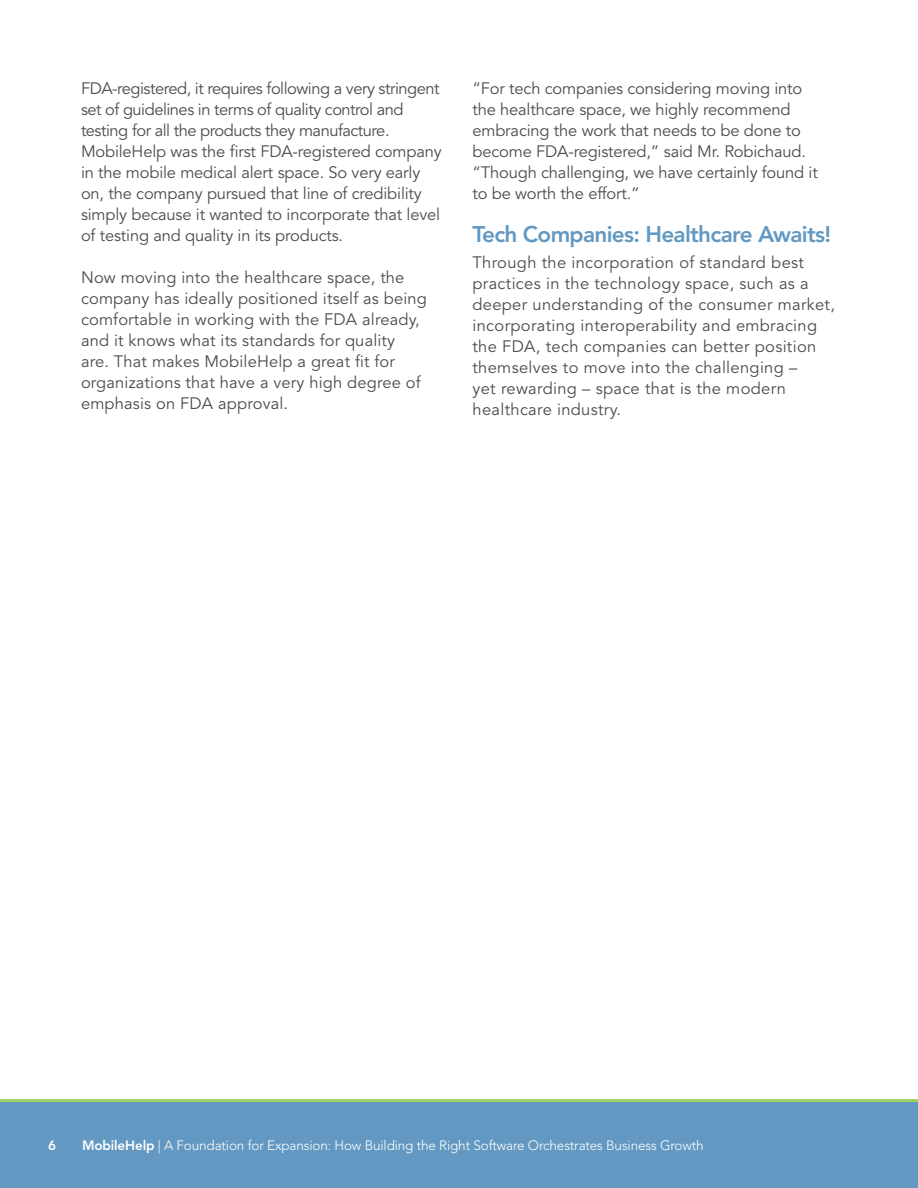
<style>
.page{position:relative;width:918px;height:1188px;background:#fff}
.page>*{position:absolute;margin:0;border:0;box-sizing:border-box;transform-origin:0 0}
.t1{font:800 22.5px "Avenir";letter-spacing:-.03em;color:#6298c1}
.t2{font:16.5px/21.1px "Avenir";letter-spacing:-.01em;color:#4b4c4d}
.t3{font:16.5px/21px "Avenir";letter-spacing:.02em;color:#4b4c4d}
.t4{font:16.5px/21px "Avenir";letter-spacing:.01em;color:#4b4c4d}
.t5{font:300 13.5px "Avenir";letter-spacing:-.01em;color:#fff}
.t6{font:800 13.5px "Avenir";color:#fff}
.s1{font-weight:800}
</style>
<div class="page">
<div style="left:0;top:1099px;width:918px;height:87px;background:#a0cf63"></div>
<div style="left:0;top:1102px;width:918px;height:86px;background:#6298c1"></div>
<p class="t2" style="left:81px;top:78px;width:362px">FDA-registered, it requires following a very stringent set of guidelines in terms of quality control and testing for all the products they manufacture.<br>MobileHelp was the first FDA-registered company in the mobile medical alert space. So very early on, the company pursued that line of credibility simply because it wanted to incorporate that level of testing and quality in its products.</p>
<p class="t4" style="left:81px;top:267px;width:347px">Now moving into the healthcare space, the company has ideally positioned itself as being comfortable in working with the FDA already, and it knows what its standards for quality are. That makes MobileHelp a great fit for organizations that have a very high degree of emphasis on FDA approval.</p>
<p class="t2" style="left:472px;top:78px;width:347px">“For tech companies considering moving into the healthcare space, we highly recommend embracing the work that needs to be done to become FDA-registered,” said Mr. Robichaud. “Though challenging, we have certainly found it to be worth the effort.”</p>
<h1 class="t1" style="left:472px;top:221px;width:360px">Tech Companies: Healthcare Awaits!</h1>
<p class="t3" style="left:472px;top:252px;width:364px">Through the incorporation of standard best practices in the technology space, such as a deeper understanding of the consumer market, incorporating interoperability and embracing the FDA, tech companies can better position themselves to move into the challenging –<br>yet rewarding – space that is the modern healthcare industry.</p>
<p class="t6" style="left:48px;top:1137px;width:9px">6</p>
<p class="t5" style="left:82px;top:1137px;width:623px"><span class="s1">MobileHelp</span> | A Foundation for Expansion: How Building the Right Software Orchestrates Business Growth</p>
</div>
